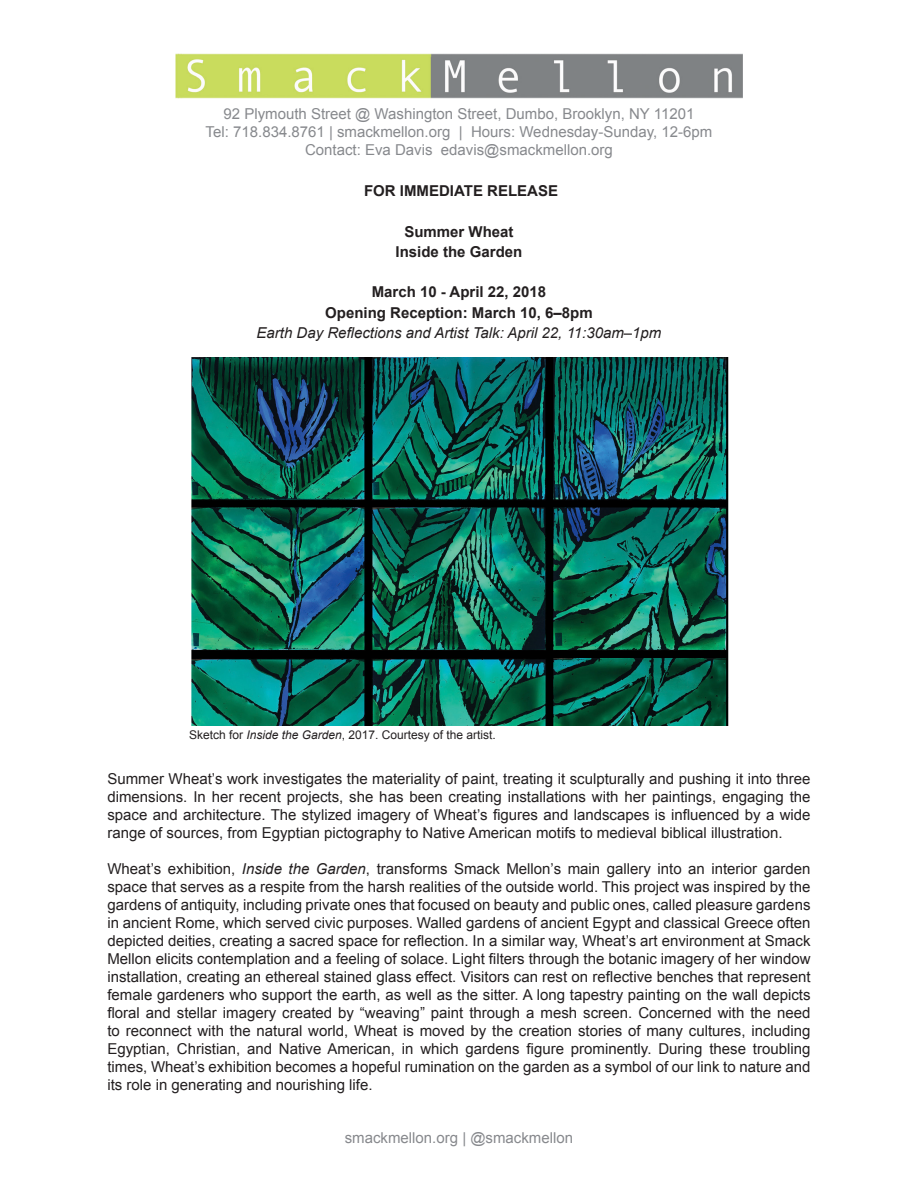
<style>
.page{position:relative;width:918px;height:1188px;background:#fff}
.page>*{position:absolute;margin:0;border:0;box-sizing:border-box;transform-origin:0 0}
.t1{font:15px/18px "Arial";color:#231f20;text-align:justify}
.t2{font:15px "Arial";color:#87898d}
.t3{font:700 15px "Arial";color:#231f20}
.t4{font:italic 15px "Arial";color:#231f20}
.t5{font:12px "Arial";color:#231f20}
.s1{font-style:italic}
</style>
<div class="page">
<img style="left:191px;top:358px;width:538px;height:367px">
<img style="left:176px;top:54px;width:566px;height:44px">
<p class="t2" style="left:223px;top:104px;width:473px">92 Plymouth Street @ Washington Street, Dumbo, Brooklyn, NY 11201</p>
<p class="t2" style="left:206px;top:122px;width:508px">Tel: 718.834.8761 | smackmellon.org | Hours: Wednesday-Sunday, 12-6pm</p>
<p class="t2" style="left:305px;top:140px;width:309px">Contact: Eva Davis edavis@smackmellon.org</p>
<p class="t3" style="left:364px;top:181px;width:195px">FOR IMMEDIATE RELEASE</p>
<p class="t3" style="left:404px;top:221px;width:111px">Summer Wheat</p>
<p class="t3" style="left:396px;top:242px;width:128px">Inside the Garden</p>
<p class="t3" style="left:372px;top:282px;width:176px">March 10 - April 22, 2018</p>
<p class="t3" style="left:325px;top:302px;width:269px">Opening Reception: March 10, 6–8pm</p>
<p class="t4" style="left:257px;top:323px;width:406px">Earth Day Reflections and Artist Talk: April 22, 11:30am–1pm</p>
<p class="t5" style="left:189px;top:727px;width:308px">Sketch for <span class="s1">Inside the Garden</span>, 2017. Courtesy of the artist.</p>
<p class="t1" style="left:107px;top:770px;width:705px">Summer Wheat’s work investigates the materiality of paint, treating it sculpturally and pushing it into three dimensions. In her recent projects, she has been creating installations with her paintings, engaging the space and architecture. The stylized imagery of Wheat’s figures and landscapes is influenced by a wide range of sources, from Egyptian pictography to Native American motifs to medieval biblical illustration.</p>
<p class="t1" style="left:107px;top:860px;width:705px">Wheat’s exhibition, <span class="s1">Inside the Garden</span>, transforms Smack Mellon’s main gallery into an interior garden space that serves as a respite from the harsh realities of the outside world. This project was inspired by the gardens of antiquity, including private ones that focused on beauty and public ones, called pleasure gardens in ancient Rome, which served civic purposes. Walled gardens of ancient Egypt and classical Greece often depicted deities, creating a sacred space for reflection. In a similar way, Wheat’s art environment at Smack Mellon elicits contemplation and a feeling of solace. Light filters through the botanic imagery of her window installation, creating an ethereal stained glass effect. Visitors can rest on reflective benches that represent female gardeners who support the earth, as well as the sitter. A long tapestry painting on the wall depicts floral and stellar imagery created by “weaving” paint through a mesh screen. Concerned with the need to reconnect with the natural world, Wheat is moved by the creation stories of many cultures, including Egyptian, Christian, and Native American, in which gardens figure prominently. During these troubling times, Wheat’s exhibition becomes a hopeful rumination on the garden as a symbol of our link to nature and its role in generating and nourishing life.</p>
<p class="t2" style="left:345px;top:1128px;width:230px">smackmellon.org | @smackmellon</p>
</div>
